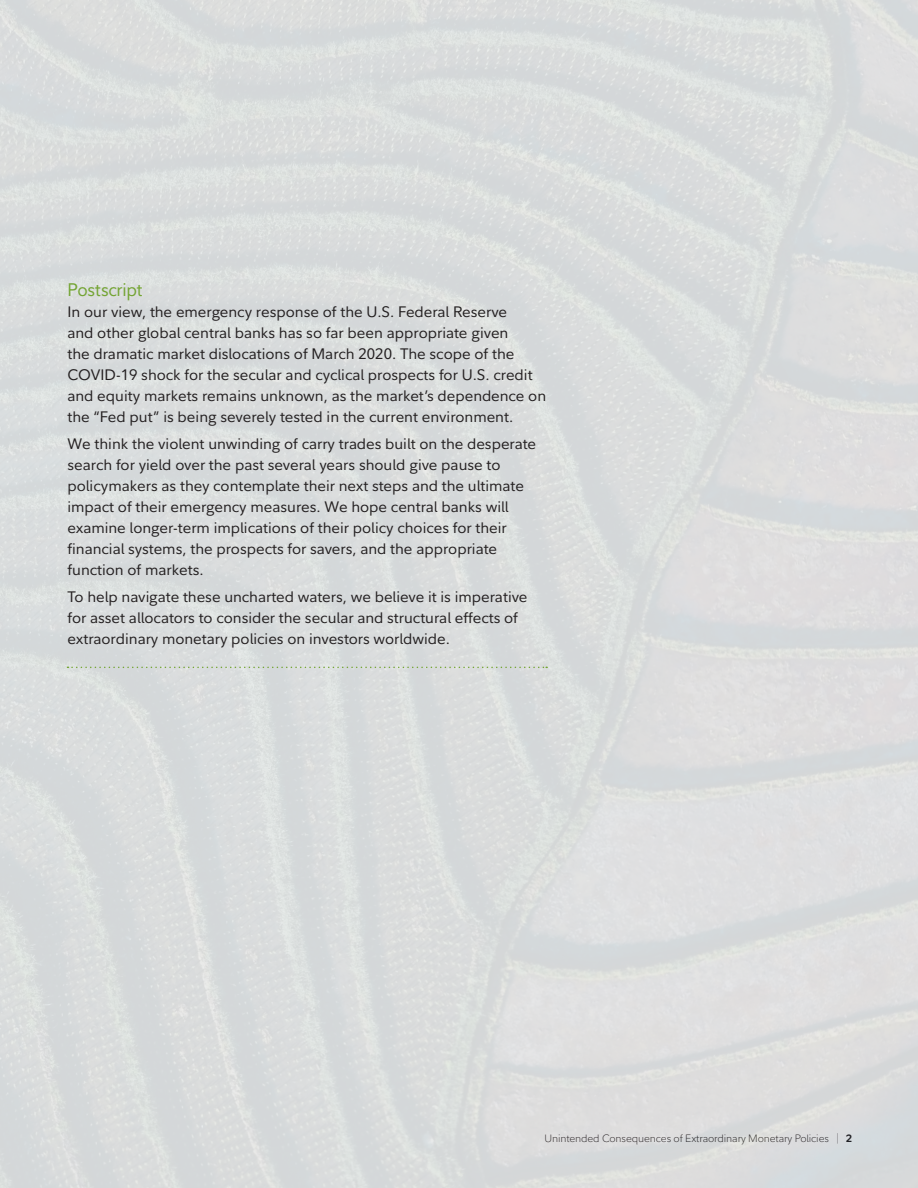
<style>
.page{position:relative;width:918px;height:1188px;background:#dadcdd}
.page>*{position:absolute;margin:0;border:0;box-sizing:border-box;transform-origin:0 0}
.Top_Level_heading{font:18px "Fidelity Sans";letter-spacing:-.015em;color:#73a432;scale:.95 1}
.t1{font:15px/21px "Fidelity Sans";color:#231f20}
.t2{font:300 10.5px "Fidelity Sans";letter-spacing:-.01em;color:#231f20}
.s1{font-weight:200}
.s2{font-weight:700}
</style>
<div class="page">
<svg style="left:68px;top:667px;width:479px;height:1px"></svg>
<p class="Top_Level_heading" style="left:68px;top:278px;width:80px">Postscript</p>
<p class="t1" style="left:68px;top:301px;width:480px">In our view, the emergency response of the U.S. Federal Reserve<br>and other global central banks has so far been appropriate given<br>the dramatic market dislocations of March 2020. The scope of the COVID-19 shock for the secular and cyclical prospects for U.S. credit and equity markets remains unknown, as the market’s dependence on the “Fed put” is being severely tested in the current environment.</p>
<p class="t1" style="left:68px;top:433px;width:470px">We think the violent unwinding of carry trades built on the desperate search for yield over the past several years should give pause to policymakers as they contemplate their next steps and the ultimate impact of their emergency measures. We hope central banks will examine longer-term implications of their policy choices for their financial systems, the prospects for savers, and the appropriate function of markets.</p>
<p class="t1" style="left:68px;top:586px;width:462px">To help navigate these uncharted waters, we believe it is imperative for asset allocators to consider the secular and structural effects of extraordinary monetary policies on investors worldwide.</p>
<p class="t2" style="left:544px;top:1131px;width:309px">Unintended Consequences of Extraordinary Monetary Policies <span class="s1">|</span> <span class="s2">2</span></p>
</div>
